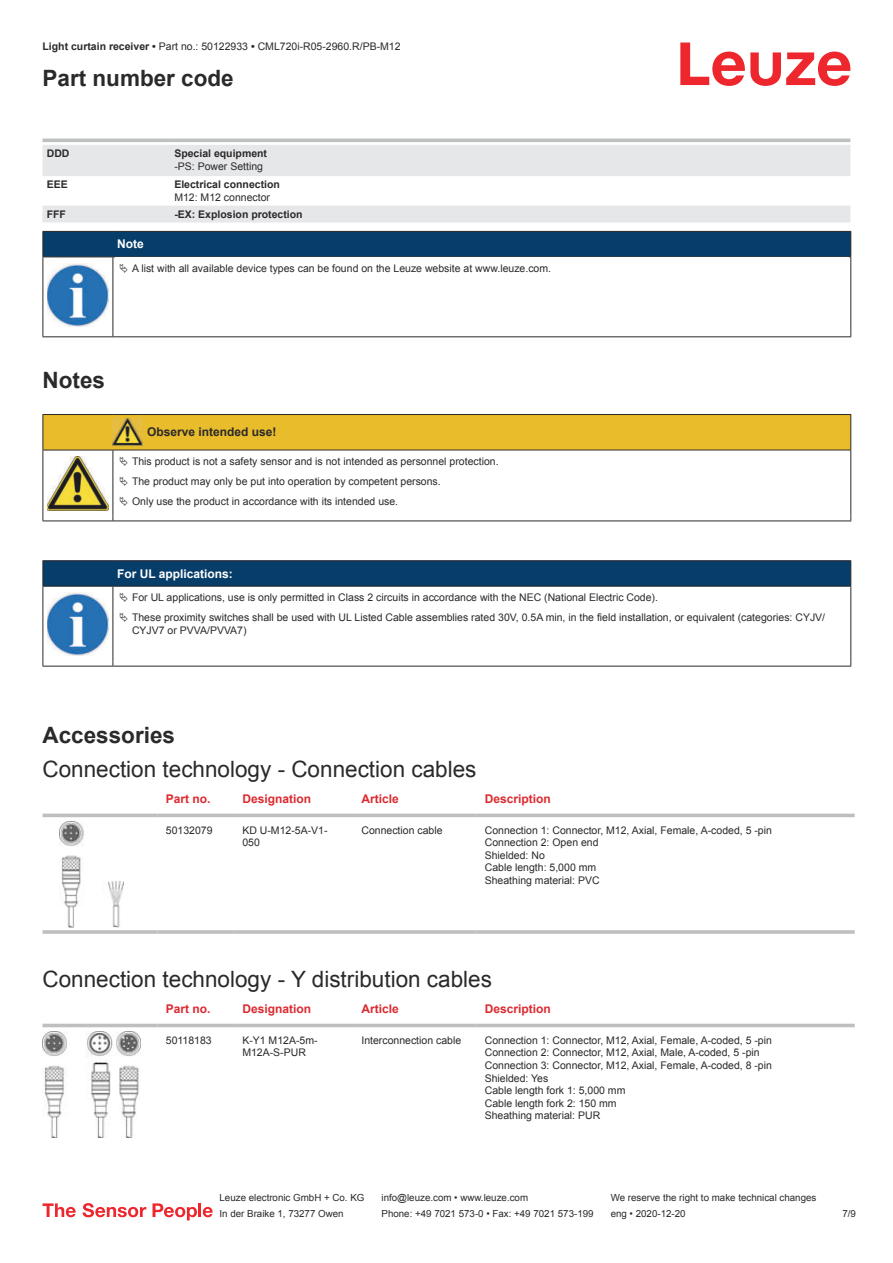
<style>
.page{position:relative;width:893px;height:1263px;background:#fff}
.page>*{position:absolute;margin:0;border:0;box-sizing:border-box;transform-origin:0 0}
.t1{font:22.5px "Arial";color:#2b292a}
.t2{font:700 22.5px "Arial";color:#2b292a}
.t3{font:700 12px "Arial";color:#db2a30}
.t4{font:700 12px "Arial";color:#fff}
.t5{font:700 12px "Arial";color:#2b292a}
.t6{font:10.5px/12.6px "Arial";color:#2b292a}
.t7{font:700 10.5px "Arial";color:#2b292a}
.t8{font:9.75px "Arial";color:#2b292a}
.s1{font-weight:700}
</style>
<div class="page">
<svg style="left:680px;top:43px;width:170px;height:43px"></svg>
<svg style="left:43px;top:138px;width:807px;height:1px"></svg>
<svg style="left:43px;top:145px;width:807px;height:77px;fill:#e6e7e9"></svg>
<hr style="left:43px;top:139px;width:127px;height:3px;background:#bdbfc1">
<hr style="left:170px;top:139px;width:680px;height:3px;background:#bdbfc1">
<svg style="left:43px;top:813px;width:812px;height:5px;fill:#eeefef"></svg>
<hr style="left:43px;top:814px;width:114px;height:3px;background:#bdbfc1">
<hr style="left:157px;top:814px;width:77px;height:3px;background:#bdbfc1">
<hr style="left:234px;top:814px;width:119px;height:3px;background:#bdbfc1">
<hr style="left:353px;top:814px;width:123px;height:3px;background:#bdbfc1">
<hr style="left:476px;top:814px;width:379px;height:3px;background:#bdbfc1">
<hr style="left:43px;top:930px;width:114px;height:4px;background:#bdbfc1">
<hr style="left:157px;top:930px;width:77px;height:4px;background:#c9cbcc">
<hr style="left:234px;top:930px;width:119px;height:4px;background:#c4c6c7">
<hr style="left:353px;top:930px;width:123px;height:4px;background:#bdbfc1">
<hr style="left:476px;top:930px;width:379px;height:4px;background:#c9cbcc">
<img style="left:59px;top:821px;width:65px;height:107px">
<svg style="left:43px;top:1023px;width:812px;height:26px"></svg>
<hr style="left:43px;top:1024px;width:114px;height:3px;background:#bdbfc1">
<hr style="left:157px;top:1024px;width:77px;height:3px;background:#bdbfc1">
<hr style="left:234px;top:1024px;width:119px;height:3px;background:#bdbfc1">
<hr style="left:353px;top:1024px;width:123px;height:3px;background:#bdbfc1">
<hr style="left:476px;top:1024px;width:379px;height:3px;background:#bdbfc1">
<img style="left:43px;top:1031px;width:97px;height:107px">
<svg style="left:43px;top:1203px;width:33px;height:14px"></svg>
<svg style="left:83px;top:1203px;width:63px;height:14px"></svg>
<svg style="left:153px;top:1203px;width:44px;height:17px"></svg>
<hr style="left:198px;top:1203px;width:3px;height:14px;background:#ed272d">
<svg style="left:203px;top:1207px;width:10px;height:10px"></svg>
<hr style="left:43px;top:257px;width:70px;height:1px;background:#2b292a">
<svg style="left:43px;top:231px;width:808px;height:26px;background:#093c65"></svg>
<hr style="left:113px;top:257px;width:738px;height:1px;background:#2b292a">
<hr style="left:43px;top:257px;width:1px;height:75px;background:#2b292a">
<hr style="left:113px;top:257px;width:1px;height:75px;background:#2b292a">
<hr style="left:850px;top:257px;width:1px;height:75px;background:#2b292a">
<hr style="left:43px;top:336px;width:70px;height:1px;background:#2b292a">
<hr style="left:113px;top:336px;width:738px;height:1px;background:#2b292a">
<img style="left:47px;top:263px;width:61px;height:63px">
<hr style="left:43px;top:520px;width:70px;height:1px;background:#2b292a">
<hr style="left:113px;top:520px;width:30px;height:1px;background:#2b292a">
<hr style="left:143px;top:520px;width:708px;height:1px;background:#2b292a">
<svg style="left:44px;top:640px;width:806px;height:26px"></svg>
<hr style="left:43px;top:560px;width:70px;height:1px;background:#2b292a">
<hr style="left:113px;top:560px;width:738px;height:1px;background:#2b292a">
<hr style="left:43px;top:587px;width:1px;height:75px;background:#2b292a">
<hr style="left:113px;top:587px;width:1px;height:75px;background:#2b292a">
<hr style="left:850px;top:587px;width:1px;height:75px;background:#2b292a">
<hr style="left:43px;top:666px;width:70px;height:1px;background:#2b292a">
<hr style="left:113px;top:666px;width:738px;height:1px;background:#2b292a">
<img style="left:47px;top:640px;width:61px;height:15px">
<svg style="left:43px;top:414px;width:808px;height:106px"></svg>
<svg style="left:43px;top:561px;width:808px;height:79px"></svg>
<p class="t6" style="left:43px;top:41px;width:360px"><span class="s1">Light curtain receiver •</span> Part no.: 50122933 <span class="s1">•</span> CML720i-R05-2960.R/PB-M12</p>
<h1 class="t2" style="left:43px;top:70px;width:193px">Part number code</h1>
<p class="t7" style="left:47px;top:149px;width:24px">DDD</p>
<p class="t7" style="left:174px;top:149px;width:94px">Special equipment</p>
<p class="t6" style="left:174px;top:161px;width:90px">-PS: Power Setting</p>
<p class="t7" style="left:47px;top:181px;width:23px">EEE</p>
<p class="t7" style="left:174px;top:181px;width:107px">Electrical connection</p>
<p class="t6" style="left:174px;top:192px;width:97px">M12: M12 connector</p>
<p class="t7" style="left:47px;top:210px;width:21px">FFF</p>
<p class="t7" style="left:174px;top:210px;width:130px">-EX: Explosion protection</p>
<p class="t4" style="left:117px;top:240px;width:28px">Note</p>
<p class="t6" style="left:132px;top:263px;width:421px">A list with all available device types can be found on the Leuze website at www.leuze.com.</p>
<h1 class="t2" style="left:43px;top:372px;width:64px">Notes</h1>
<p class="t5" style="left:147px;top:428px;width:131px">Observe intended use!</p>
<p class="t6" style="left:132px;top:452px;width:368px;line-height:20.2px">This product is not a safety sensor and is not intended as personnel protection.<br>The product may only be put into operation by competent persons.<br>Only use the product in accordance with its intended use.</p>
<p class="t4" style="left:117px;top:569px;width:117px">For UL applications:</p>
<p class="t6" style="left:132px;top:588px;width:695px;line-height:20.2px">For UL applications, use is only permitted in Class 2 circuits in accordance with the NEC (National Electric Code).<br>These proximity switches shall be used with UL Listed Cable assemblies rated 30V, 0.5A min, in the field installation, or equivalent (categories: CYJV/</p>
<p class="t6" style="left:132px;top:625px;width:116px">CYJV7 or PVVA/PVVA7)</p>
<h1 class="t2" style="left:43px;top:726px;width:134px">Accessories</h1>
<h1 class="t1" style="left:43px;top:760px;width:435px">Connection technology - Connection cables</h1>
<p class="t3" style="left:166px;top:794px;width:46px">Part no.</p>
<p class="t3" style="left:242px;top:794px;width:70px">Designation</p>
<p class="t3" style="left:361px;top:794px;width:39px">Article</p>
<p class="t3" style="left:485px;top:794px;width:68px">Description</p>
<p class="t6" style="left:166px;top:825px;width:48px">50132079</p>
<p class="t6" style="left:242px;top:825px;width:87px">KD U-M12-5A-V1-<br>050</p>
<p class="t6" style="left:361px;top:825px;width:83px">Connection cable</p>
<p class="t6" style="left:485px;top:825px;width:289px">Connection 1: Connector, M12, Axial, Female, A-coded, 5 -pin<br>Connection 2: Open end<br>Shielded: No<br>Cable length: 5,000 mm<br>Sheathing material: PVC</p>
<h1 class="t1" style="left:43px;top:970px;width:451px">Connection technology - Y distribution cables</h1>
<p class="t3" style="left:166px;top:1004px;width:46px">Part no.</p>
<p class="t3" style="left:242px;top:1004px;width:70px">Designation</p>
<p class="t3" style="left:361px;top:1004px;width:39px">Article</p>
<p class="t3" style="left:485px;top:1004px;width:68px">Description</p>
<p class="t6" style="left:166px;top:1035px;width:47px">50118183</p>
<p class="t6" style="left:242px;top:1035px;width:77px">K-Y1 M12A-5m-<br>M12A-S-PUR</p>
<p class="t6" style="left:361px;top:1035px;width:101px">Interconnection cable</p>
<p class="t6" style="left:485px;top:1035px;width:289px">Connection 1: Connector, M12, Axial, Female, A-coded, 5 -pin Connection 2: Connector, M12, Axial, Male, A-coded, 5 -pin Connection 3: Connector, M12, Axial, Female, A-coded, 8 -pin Shielded: Yes<br>Cable length fork 1: 5,000 mm<br>Cable length fork 2: 150 mm<br>Sheathing material: PUR</p>
<p class="t8" style="left:220px;top:1194px;width:146px">Leuze electronic GmbH + Co. KG</p>
<p class="t8" style="left:381px;top:1194px;width:148px">info@leuze.com • www.leuze.com</p>
<p class="t8" style="left:611px;top:1194px;width:207px">We reserve the right to make technical changes</p>
<p class="t8" style="left:220px;top:1210px;width:126px">In der Braike 1, 73277 Owen</p>
<p class="t8" style="left:381px;top:1210px;width:214px">Phone: +49 7021 573-0 • Fax: +49 7021 573-199</p>
<p class="t8" style="left:611px;top:1210px;width:76px">eng • 2020-12-20</p>
<p class="t8" style="left:842px;top:1210px;width:15px">7 /9</p>
</div>
